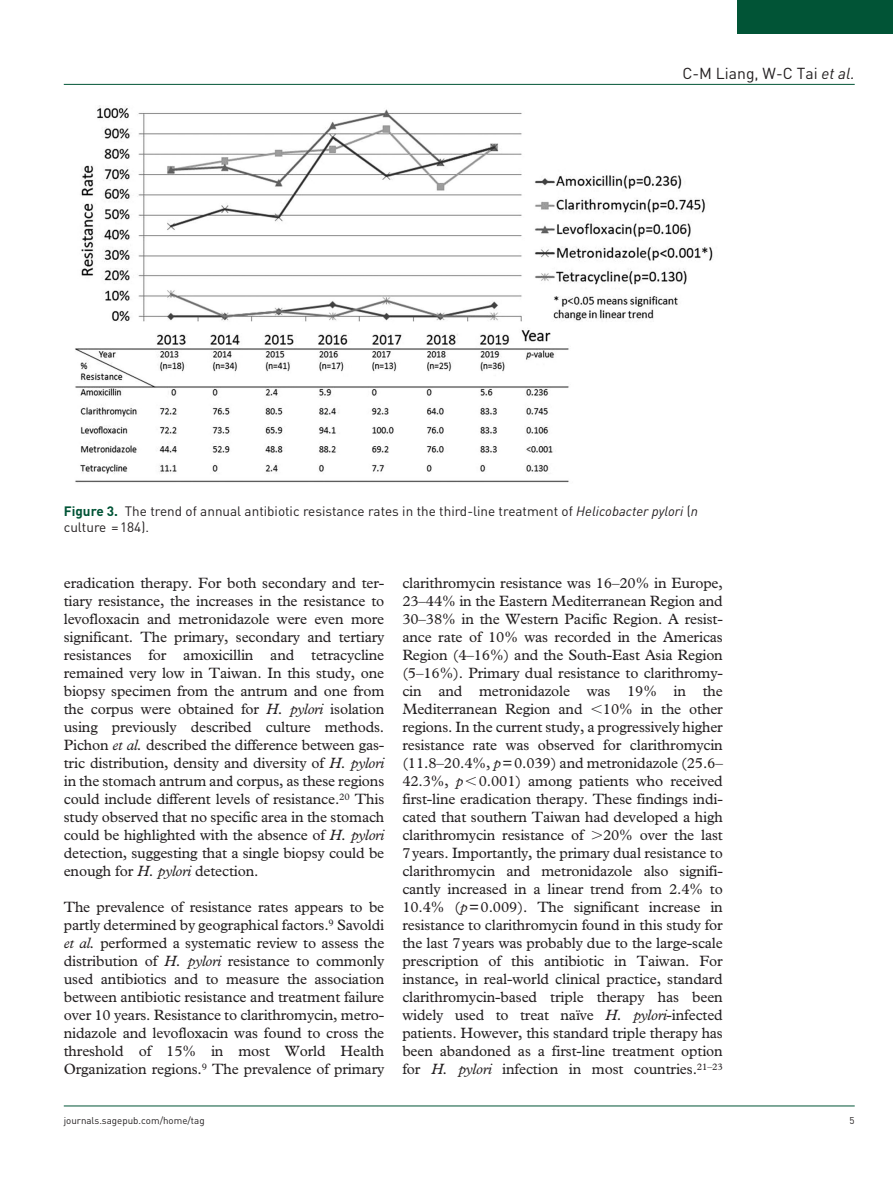
<style>
.page{position:relative;width:893px;height:1191px;background:#fff}
.page>*{position:absolute;margin:0;border:0;box-sizing:border-box;transform-origin:0 0}
.t1{font:15.75px "DIN";color:#231f20}
.t2{font:15px/18px "Plantin Std";letter-spacing:-.01em;color:#231f20;text-align:justify}
.t3{font:13.5px/15.8px "DIN";color:#231f20}
.t4{font:9.75px "DIN";color:#231f20}
.s1{font-style:italic}
.s2{font-weight:700;color:#015436}
</style>
<div class="page">
<hr style="left:64px;top:84px;width:791px;height:1px;background:#015436">
<hr style="left:64px;top:1105px;width:791px;height:1px;background:#015436">
<div style="left:738px;top:0;width:155px;height:34px;background:#015436"></div>
<img style="left:75px;top:106px;width:638px;height:377px">
<p class="t1" style="left:682px;top:63px;width:174px">C-M Liang, W-C Tai <span class="s1">et al.</span></p>
<p class="t3" style="left:64px;top:503px;width:636px"><span class="s2">Figure 3.</span> The trend of annual antibiotic resistance rates in the third-line treatment of <span class="s1">Helicobacter pylori</span> (<span class="s1">n </span>culture =184).</p>
<p class="t2" style="left:64px;top:574px;width:322px">eradication therapy. For both secondary and ter&shy;tiary resistance, the increases in the resistance to levofloxacin and metronidazole were even more significant. The primary, secondary and tertiary resistances for amoxicillin and tetracycline remained very low in Taiwan. In this study, one biopsy specimen from the antrum and one from the corpus were obtained for <span class="s1">H. pylori</span> isolation using previously described culture methods.<br>Pichon <span class="s1">et al.</span> described the difference between gas&shy;tric distribution, density and diversity of <span class="s1">H. pylori </span>in the stomach antrum and corpus, as these regions could include different levels of resistance.<sup>20</sup> This study observed that no specific area in the stomach could be highlighted with the absence of <span class="s1">H. pylori </span>detection, suggesting that a single biopsy could be enough for <span class="s1">H. pylori</span> detection.</p>
<p class="t2" style="left:64px;top:898px;width:322px">The prevalence of resistance rates appears to be partly determined by geographical factors.<sup>9</sup> Savoldi <span class="s1">et al.</span> performed a systematic review to assess the distribution of <span class="s1">H. pylori</span> resistance to commonly used antibiotics and to measure the association between antibiotic resistance and treatment failure over 10 years. Resistance to clarithromycin, metro&shy;nidazole and levofloxacin was found to cross the threshold of 15% in most World Health Organization regions.<sup>9</sup> The prevalence of primary</p>
<p class="t2" style="left:402px;top:574px;width:322px">clarithromycin resistance was 16–20% in Europe, 23–44% in the Eastern Mediterranean Region and 30–38% in the Western Pacific Region. A resist&shy;ance rate of 10% was recorded in the Americas Region (4–16%) and the South-East Asia Region (5–16%). Primary dual resistance to clarithromy&shy;cin and metronidazole was 19% in the Mediterranean Region and</p>
<p class="t2" style="left:402px;top:700px;width:322px;text-indent:201px">10% in the other regions. In the current study, a progressively higher resistance rate was observed for clarithromycin (11.8–20.4%, <span class="s1">p</span>=0.039) and metronidazole (25.6– 42.3%, <span class="s1">p</span> 0.001) among patients who received first-line eradication therapy. These findings indi&shy;cated that southern Taiwan had developed a high clarithromycin resistance of</p>
<p class="t2" style="left:402px;top:826px;width:322px;text-indent:201px">20% over the last 7years. Importantly, the primary dual resistance to clarithromycin and metronidazole also signifi&shy;cantly increased in a linear trend from 2.4% to 10.4% (<span class="s1">p</span>=0.009). The significant increase in resistance to clarithromycin found in this study for the last 7years was probably due to the large-scale prescription of this antibiotic in Taiwan. For instance, in real-world clinical practice, standard clarithromycin-based triple therapy has been widely used to treat naïve <span class="s1">H. pylori</span>-infected patients. However, this standard triple therapy has been abandoned as a first-line treatment option for <span class="s1">H. pylori</span> infection in most countries.<sup>21–23</sup></p>
<p class="t4" style="left:64px;top:1114px;width:142px">journals.sagepub.com/home/tag</p>
<p class="t4" style="left:850px;top:1114px;width:7px">5</p>
</div>
